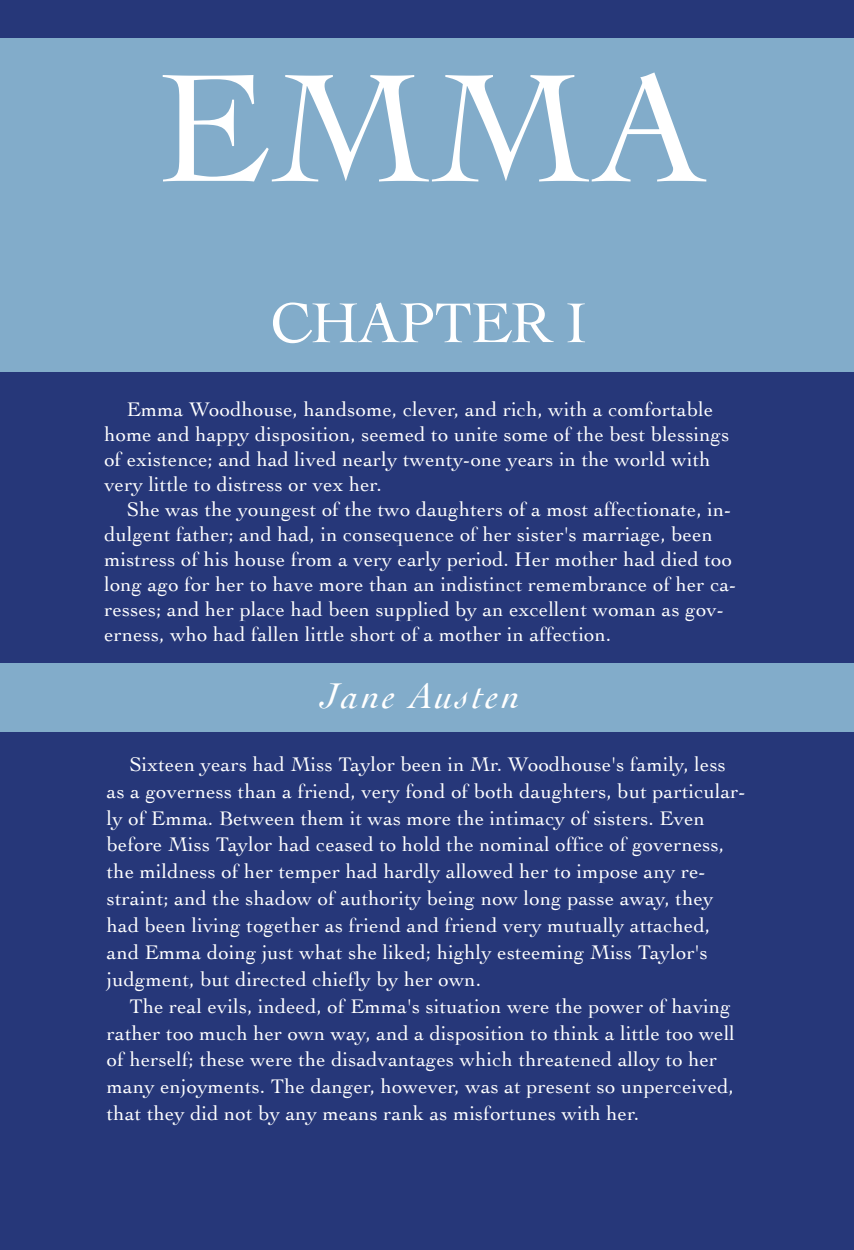
<style>
.page{position:relative;width:854px;height:1250px;background:#263779}
.page>*{position:absolute;margin:0;border:0;box-sizing:border-box;transform-origin:0 0}
.t1{font:161.88px "Cochin";color:#fff}
.t2{font:59px "Cochin";letter-spacing:-.025em;color:#fff}
.t3{font:italic 37.5px "Cochin";letter-spacing:.08em;color:#fff}
.t4{font:20.62px/26.9px "Cochin";letter-spacing:.015em;color:#fff}
</style>
<div class="page">
<div style="left:0;top:39px;width:854px;height:333px;background:#82acca"></div>
<div style="left:0;top:663px;width:854px;height:68px;background:#82acca"></div>
<h1 class="t1" style="left:157px;top:19px;width:551px">EMMA</h1>
<h2 class="t2" style="left:270px;top:283px;width:319px">CHAPTER I</h2>
<p class="t4" style="left:104px;top:396px;width:626px;line-height:25px;text-indent:22px">Emma Woodhouse, handsome, clever, and rich, with a comfortable home and happy disposition, seemed to unite some of the best blessings of existence; and had lived nearly twenty-one years in the world with very little to distress or vex her.</p>
<p class="t4" style="left:104px;top:496px;width:633px;line-height:25px;text-indent:22px">She was the youngest of the two daughters of a most affectionate, in&shy;dulgent father; and had, in consequence of her sister's marriage, been mistress of his house from a very early period. Her mother had died too long ago for her to have more than an indistinct remembrance of her ca&shy;resses; and her place had been supplied by an excellent woman as gov&shy;erness, who had fallen little short of a mother in affection.</p>
<h3 class="t3" style="left:320px;top:670px;width:202px">Jane Austen</h3>
<p class="t4" style="left:107px;top:750px;width:640px;text-indent:22px">Sixteen years had Miss Taylor been in Mr. Woodhouse's family, less as a governess than a friend, very fond of both daughters, but particular&shy;ly of Emma. Between them it was more the intimacy of sisters. Even before Miss Taylor had ceased to hold the nominal office of governess, the mildness of her temper had hardly allowed her to impose any re&shy;straint; and the shadow of authority being now long passe away, they had been living together as friend and friend very mutually attached, and Emma doing just what she liked; highly esteeming Miss Taylor's judgment, but directed chiefly by her own.</p>
<p class="t4" style="left:107px;top:992px;width:629px;text-indent:22px">The real evils, indeed, of Emma's situation were the power of having rather too much her own way, and a disposition to think a little too well of herself; these were the disadvantages which threatened alloy to her many enjoyments. The danger, however, was at present so unperceived, that they did not by any means rank as misfortunes with her.</p>
</div>
